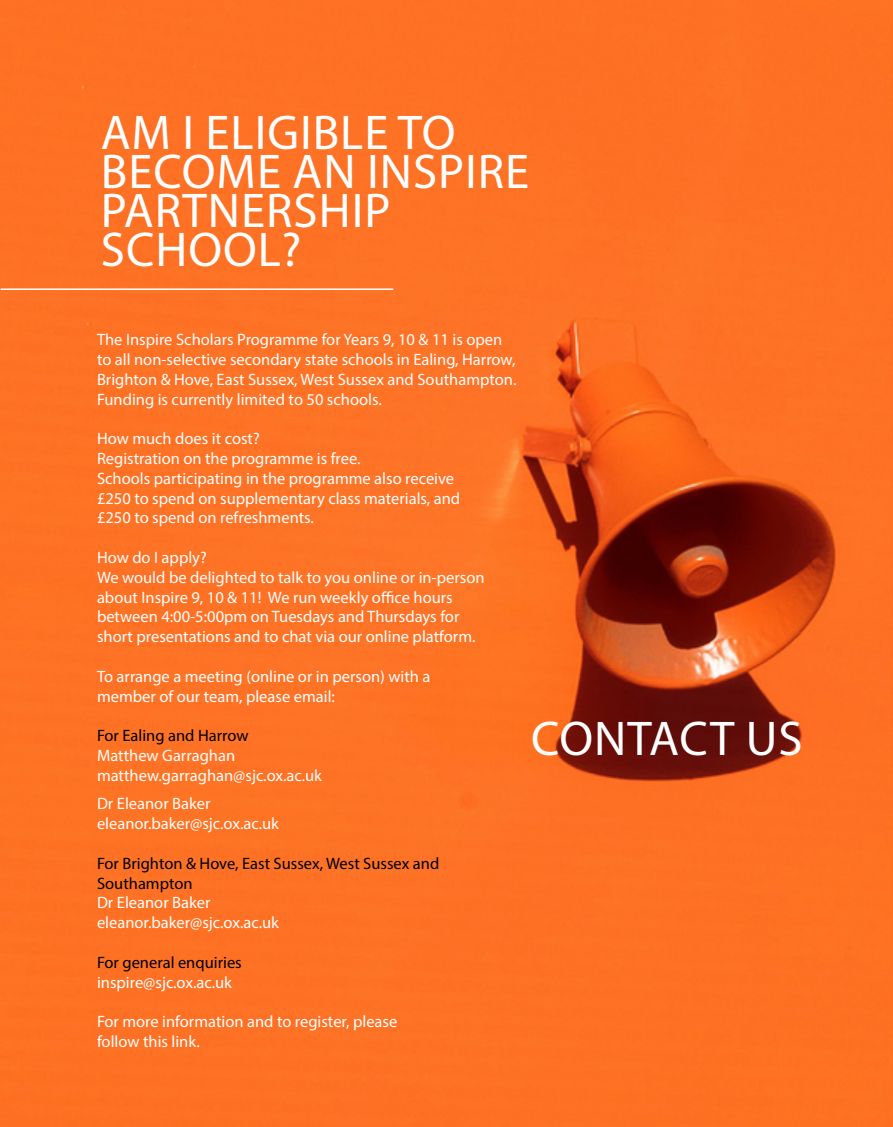
<style>
.page{position:relative;width:893px;height:1127px;background:#fff}
.page>*{position:absolute;margin:0;border:0;box-sizing:border-box;transform-origin:0 0}
.t1{font:49.05px/39px "Myriad Pro";letter-spacing:.02em;color:#fff}
.t2{font:16.5px/19.8px "Myriad Pro";color:#fff}
.t3{font:16.5px/19.8px "Myriad Pro";color:#000}
</style>
<div class="page">
<img style="left:0;top:0;width:893px;height:1127px">
<hr style="left:1px;top:288px;width:392px;height:2px;background:#fff">
<h1 class="t1" style="left:101px;top:112px;width:430px">AM I ELIGIBLE TO<br>BECOME AN INSPIRE<br>PARTNERSHIP<br>SCHOOL?</h1>
<p class="t2" style="left:97px;top:329px;width:421px">The Inspire Scholars Programme for Years 9, 10 &amp; 11 is open to all non-selective secondary state schools in Ealing, Harrow, Brighton &amp; Hove, East Sussex, West Sussex and Southampton.<br>Funding is currently limited to 50 schools.</p>
<p class="t2" style="left:97px;top:428px;width:365px">How much does it cost?<br>Registration on the programme is free.<br>Schools participating in the programme also receive £250 to spend on supplementary class materials, and £250 to spend on refreshments.</p>
<p class="t2" style="left:97px;top:547px;width:389px">How do I apply?<br>We would be delighted to talk to you online or in-person about Inspire 9, 10 &amp; 11! We run weekly office hours between 4:00-5:00pm on Tuesdays and Thursdays for short presentations and to chat via our online platform.</p>
<p class="t2" style="left:97px;top:666px;width:335px">To arrange a meeting (online or in person) with a member of our team, please email:</p>
<p class="t3" style="left:97px;top:725px;width:153px">For Ealing and Harrow</p>
<p class="t2" style="left:97px;top:745px;width:226px">Matthew Garraghan matthew.garraghan@sjc.ox.ac.uk</p>
<p class="t2" style="left:97px;top:793px;width:183px">Dr Eleanor Baker eleanor.baker@sjc.ox.ac.uk</p>
<p class="t3" style="left:97px;top:853px;width:344px">For Brighton &amp; Hove, East Sussex, West Sussex and<br>Southampton</p>
<p class="t2" style="left:97px;top:892px;width:183px">Dr Eleanor Baker eleanor.baker@sjc.ox.ac.uk</p>
<p class="t3" style="left:97px;top:952px;width:146px">For general enquiries</p>
<p class="t2" style="left:97px;top:972px;width:136px">inspire@sjc.ox.ac.uk</p>
<p class="t2" style="left:97px;top:1011px;width:302px">For more information and to register, please follow this link.</p>
<h1 class="t1" style="left:531px;top:718px;width:273px">CONTACT US</h1>
</div>
